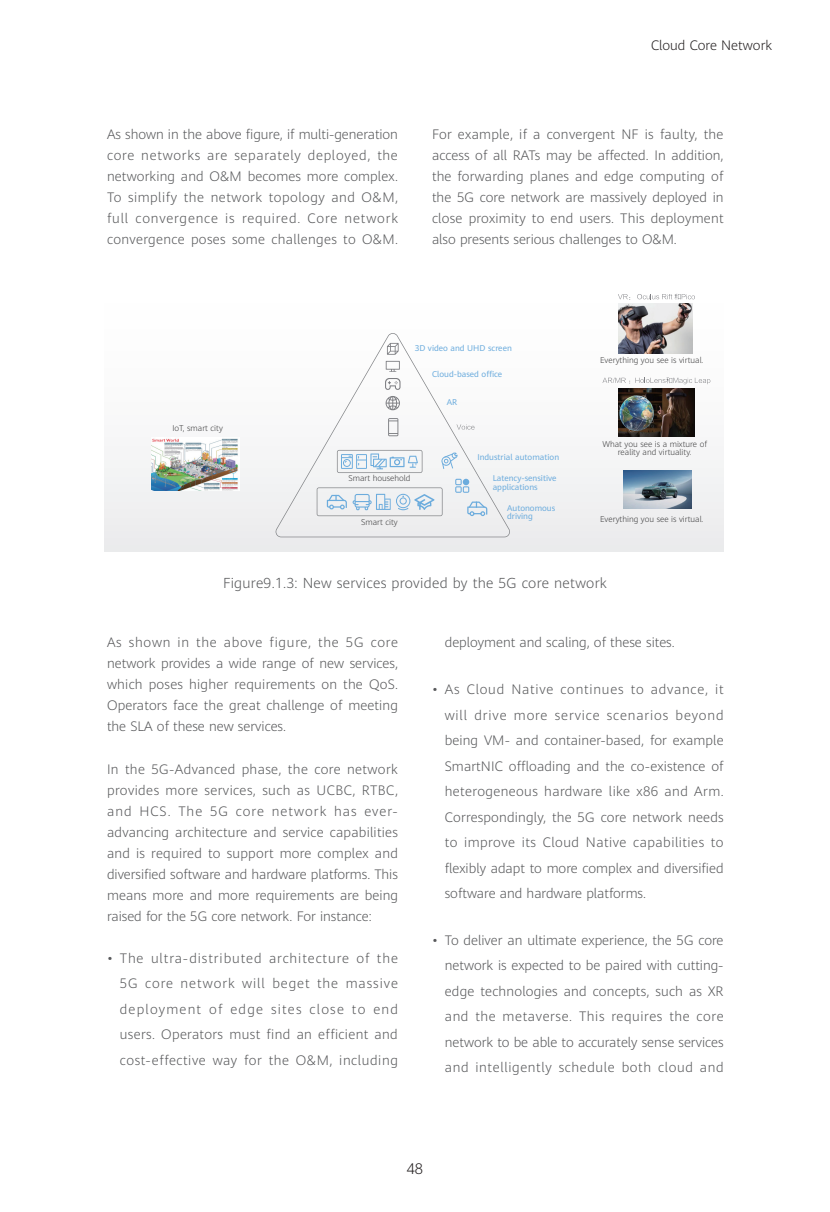
<style>
.page{position:relative;width:830px;height:1212px;background:#fff}
.page>*{position:absolute;margin:0;border:0;box-sizing:border-box;transform-origin:0 0}
.t1{font:300 15px "Huawei Sans";color:#231f20}
.t2{font:300 14.25px "Huawei Sans";letter-spacing:.02em;color:#57585a}
.正文{font:300 13.5px/21px "Huawei Sans";letter-spacing:.005em;color:#57585a;text-align:justify}
.t3{font:300 13.5px "Huawei Sans";color:#231f20}
.正文-2{font:300 8.25px "Huawei Sans";color:#3e3e3f}
.正文-3{font:8.25px "Huawei Sans";color:#6cacdd}
</style>
<div class="page">
<img style="left:104px;top:293px;width:619px;height:258px">
<svg style="left:275px;top:333px;width:234px;height:204px"></svg>
<svg style="left:617px;top:294px;width:13px;height:6px"></svg>
<svg style="left:636px;top:294px;width:58px;height:6px"></svg>
<svg style="left:456px;top:424px;width:18px;height:6px"></svg>
<svg style="left:385px;top:361px;width:14px;height:11px"></svg>
<svg style="left:385px;top:378px;width:15px;height:12px"></svg>
<svg style="left:385px;top:396px;width:15px;height:14px"></svg>
<svg style="left:388px;top:418px;width:10px;height:18px"></svg>
<svg style="left:387px;top:343px;width:11px;height:12px"></svg>
<img style="left:151px;top:438px;width:89px;height:52px">
<img style="left:618px;top:304px;width:74px;height:49px">
<svg style="left:602px;top:377px;width:108px;height:7px"></svg>
<img style="left:623px;top:470px;width:68px;height:39px">
<img style="left:618px;top:388px;width:76px;height:48px">
<svg style="left:337px;top:450px;width:85px;height:23px"></svg>
<svg style="left:467px;top:501px;width:20px;height:15px"></svg>
<svg style="left:316px;top:487px;width:126px;height:29px"></svg>
<svg style="left:441px;top:452px;width:16px;height:17px"></svg>
<p class="t3" style="left:650px;top:36px;width:122px">Cloud Core Network</p>
<p class="正文" style="left:107px;top:123px;width:292px">As shown in the above figure, if multi-generation core networks are separately deployed, the networking and O&amp;M becomes more complex.<br>To simplify the network topology and O&amp;M, full convergence is required. Core network convergence poses some challenges to O&amp;M.</p>
<p class="正文" style="left:432px;top:123px;width:293px">For example, if a convergent NF is faulty, the access of all RATs may be affected. In addition, the forwarding planes and edge computing of the 5G core network are massively deployed in close proximity to end users. This deployment also presents serious challenges to O&amp;M.</p>
<p class="正文-2" style="left:172px;top:422px;width:52px">IoT, smart city</p>
<p class="正文-3" style="left:414px;top:342px;width:98px">3D video and UHD screen</p>
<p class="正文-3" style="left:432px;top:368px;width:72px">Cloud-based office</p>
<p class="正文-2" style="left:348px;top:472px;width:64px">Smart household</p>
<p class="正文-2" style="left:361px;top:516px;width:38px">Smart city</p>
<p class="正文-3" style="left:446px;top:396px;width:12px">AR</p>
<p class="正文-3" style="left:477px;top:451px;width:83px">Industrial automation</p>
<p class="正文-3" style="left:492px;top:472px;width:65px">Latency-sensitive</p>
<p class="正文-3" style="left:492px;top:481px;width:46px">applications</p>
<p class="正文-3" style="left:507px;top:502px;width:50px">Autonomous</p>
<p class="正文-3" style="left:507px;top:511px;width:27px">driving</p>
<p class="正文-2" style="left:600px;top:355px;width:105px">Everything you see is virtual.</p>
<p class="正文-2" style="left:602px;top:438px;width:106px">What you see is a mixture of</p>
<p class="正文-2" style="left:617px;top:446px;width:75px">reality and virtuality.</p>
<p class="正文-2" style="left:600px;top:513px;width:105px">Everything you see is virtual.</p>
<p class="t2" style="left:223px;top:573px;width:385px">Figure9.1.3: New services provided by the 5G core network</p>
<p class="正文" style="left:107px;top:631px;width:292px">As shown in the above figure, the 5G core network provides a wide range of new services, which poses higher requirements on the QoS.<br>Operators face the great challenge of meeting the SLA of these new services.</p>
<p class="正文" style="left:107px;top:758px;width:292px">In the 5G-Advanced phase, the core network provides more services, such as UCBC, RTBC, and HCS. The 5G core network has ever&shy;advancing architecture and service capabilities and is required to support more complex and diversified software and hardware platforms. This means more and more requirements are being raised for the 5G core network. For instance:</p>
<p class="正文" style="left:120px;top:945px;width:279px;line-height:25.5px;text-indent:-13px">• The ultra-distributed architecture of the 5G core network will beget the massive deployment of edge sites close to end users. Operators must find an efficient and cost-effective way for the O&amp;M, including</p>
<p class="正文" style="left:444px;top:631px;width:231px">deployment and scaling, of these sites.</p>
<p class="正文" style="left:444px;top:676px;width:280px;line-height:25.5px;text-indent:-13px">• As Cloud Native continues to advance, it will drive more service scenarios beyond being VM- and container-based, for example SmartNIC offloading and the co-existence of heterogeneous hardware like x86 and Arm.<br>Correspondingly, the 5G core network needs to improve its Cloud Native capabilities to flexibly adapt to more complex and diversified software and hardware platforms.</p>
<p class="正文" style="left:444px;top:927px;width:280px;line-height:25.5px;text-indent:-13px">• To deliver an ultimate experience, the 5G core network is expected to be paired with cutting&shy;edge technologies and concepts, such as XR and the metaverse. This requires the core network to be able to accurately sense services and intelligently schedule both cloud and</p>
<p class="t1" style="left:406px;top:1158px;width:18px">48</p>
</div>
